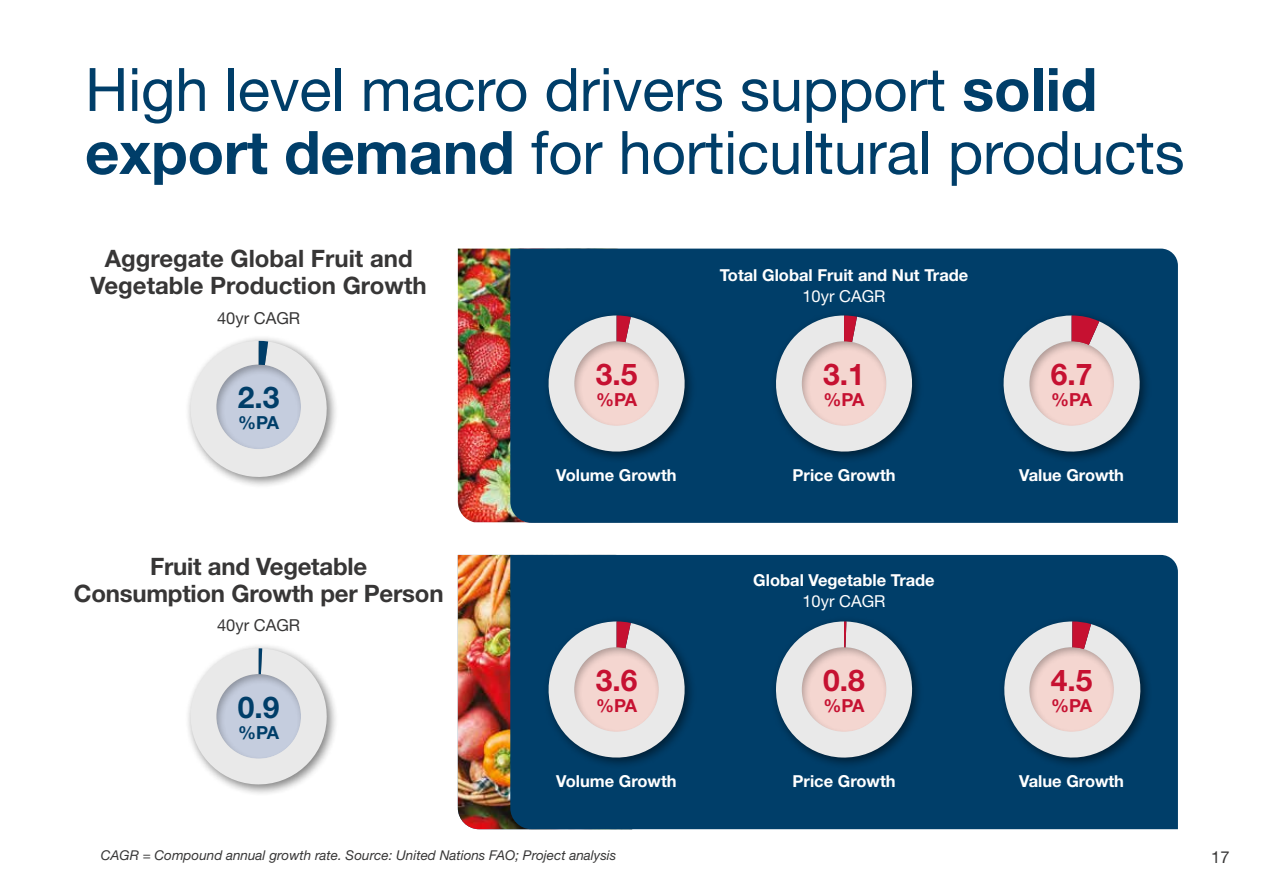
<style>
.page{position:relative;width:1263px;height:893px;background:#fff}
.page>*{position:absolute;margin:0;border:0;box-sizing:border-box;transform-origin:0 0}
.t1{font:60px/63px "Helvetica Neue";letter-spacing:-.005em;color:#003e69}
.t2{font:700 30px "Helvetica Neue";color:#c61131}
.t3{font:700 30px "Helvetica Neue";color:#003e69}
.t4{font:700 24px/27px "Helvetica Neue";letter-spacing:-.01em;color:#373636;text-align:center}
.t5{font:700 18px "Helvetica Neue";letter-spacing:-.075em;color:#c61131}
.t6{font:700 18px "Helvetica Neue";color:#003e69}
.t7{font:700 16.5px "Helvetica Neue";color:#fff}
.t8{font:16.5px "Helvetica Neue";color:#373636}
.t9{font:16.5px "Helvetica Neue";color:#fff}
.t10{font:italic 13.5px "Helvetica Neue";color:#373636}
.s1{font-weight:700}
</style>
<div class="page">
<img style="left:458px;top:249px;width:52px;height:273px">
<div style="left:510px;top:249px;width:668px;height:274px;background:#003e69"></div>
<img style="left:458px;top:555px;width:52px;height:274px">
<div style="left:997px;top:310px;width:154px;height:153px;background:#003e69"></div>
<svg style="left:994px;top:315px;width:153px;height:146px"></svg>
<div style="left:543px;top:310px;width:153px;height:153px;background:#003e69"></div>
<svg style="left:542px;top:315px;width:149px;height:143px"></svg>
<div style="left:510px;top:555px;width:668px;height:274px;background:#003e69"></div>
<div style="left:998px;top:615px;width:154px;height:154px;background:#003e69"></div>
<svg style="left:996px;top:621px;width:152px;height:144px"></svg>
<div style="left:770px;top:615px;width:154px;height:154px;background:#000;opacity:.5"></div>
<svg style="left:775px;top:621px;width:138px;height:138px;background:#8ca2b2"></svg>
<div style="left:543px;top:615px;width:153px;height:154px;background:#003e69"></div>
<svg style="left:542px;top:621px;width:149px;height:143px"></svg>
<hr style="left:0;top:0;width:1px;height:893px;background:#c61131">
<div style="left:185px;top:335px;width:154px;height:154px;background:#000;opacity:.5"></div>
<svg style="left:186px;top:341px;width:145px;height:140px"></svg>
<div style="left:215px;top:362px;width:87px;height:89px;background:#000;opacity:.3"></div>
<div style="left:572px;top:339px;width:87px;height:88px;background:#000;opacity:.3"></div>
<div style="left:572px;top:645px;width:87px;height:88px;background:#000;opacity:.3"></div>
<div style="left:770px;top:310px;width:154px;height:153px;background:#003e69"></div>
<svg style="left:775px;top:315px;width:143px;height:142px"></svg>
<div style="left:800px;top:339px;width:87px;height:88px;background:#000;opacity:.3"></div>
<div style="left:800px;top:645px;width:87px;height:88px;background:#000;opacity:.3"></div>
<div style="left:1027px;top:339px;width:87px;height:88px;background:#000;opacity:.3"></div>
<div style="left:1027px;top:645px;width:87px;height:88px;background:#000;opacity:.3"></div>
<div style="left:185px;top:642px;width:154px;height:154px;background:#000;opacity:.5"></div>
<svg style="left:189px;top:648px;width:140px;height:138px"></svg>
<div style="left:215px;top:672px;width:87px;height:88px;background:#000;opacity:.3"></div>
<h1 class="t1" style="left:85px;top:57px;width:1101px">High level macro drivers support <span class="s1">solid export demand</span> for horticultural products</h1>
<h3 class="t4" style="left:91px;top:245px;width:338px">Aggregate Global Fruit and<br>Vegetable Production Growth</h3>
<p class="t8" style="left:217px;top:308px;width:85px">40yr CAGR</p>
<h2 class="t3" style="left:238px;top:379px;width:43px">2.3</h2>
<p class="t6" style="left:238px;top:411px;width:43px">%PA</p>
<h3 class="t4" style="left:74px;top:552px;width:371px">Fruit and Vegetable<br>Consumption Growth per Person</h3>
<p class="t8" style="left:217px;top:616px;width:85px">40yr CAGR</p>
<h2 class="t2" style="left:596px;top:355px;width:43px">3.5</h2>
<p class="t5" style="left:596px;top:388px;width:43px">%PA</p>
<p class="t7" style="left:556px;top:465px;width:122px">Volume Growth</p>
<p class="t7" style="left:720px;top:265px;width:250px">Total Global Fruit and Nut Trade</p>
<p class="t9" style="left:802px;top:286px;width:85px">10yr CAGR</p>
<h2 class="t2" style="left:823px;top:355px;width:43px">3.1</h2>
<p class="t5" style="left:824px;top:388px;width:43px">%PA</p>
<p class="t7" style="left:793px;top:465px;width:104px">Price Growth</p>
<p class="t7" style="left:753px;top:570px;width:183px">Global Vegetable Trade</p>
<p class="t9" style="left:802px;top:591px;width:85px">10yr CAGR</p>
<h2 class="t2" style="left:1051px;top:355px;width:43px">6.7</h2>
<p class="t5" style="left:1051px;top:388px;width:43px">%PA</p>
<p class="t7" style="left:1019px;top:465px;width:106px">Value Growth</p>
<h2 class="t2" style="left:596px;top:661px;width:43px">3.6</h2>
<p class="t5" style="left:596px;top:694px;width:43px">%PA</p>
<h2 class="t2" style="left:823px;top:661px;width:43px">0.8</h2>
<p class="t5" style="left:824px;top:694px;width:43px">%PA</p>
<h2 class="t2" style="left:1051px;top:661px;width:43px">4.5</h2>
<h2 class="t3" style="left:238px;top:688px;width:43px">0.9</h2>
<p class="t5" style="left:1051px;top:694px;width:43px">%PA</p>
<p class="t6" style="left:238px;top:721px;width:43px">%PA</p>
<p class="t7" style="left:556px;top:771px;width:122px">Volume Growth</p>
<p class="t7" style="left:793px;top:771px;width:104px">Price Growth</p>
<p class="t7" style="left:1019px;top:771px;width:106px">Value Growth</p>
<p class="t10" style="left:101px;top:847px;width:517px">CAGR = Compound annual growth rate. Source: United Nations FAO; Project analysis</p>
<p class="t8" style="left:1211px;top:848px;width:20px">17</p>
</div>
